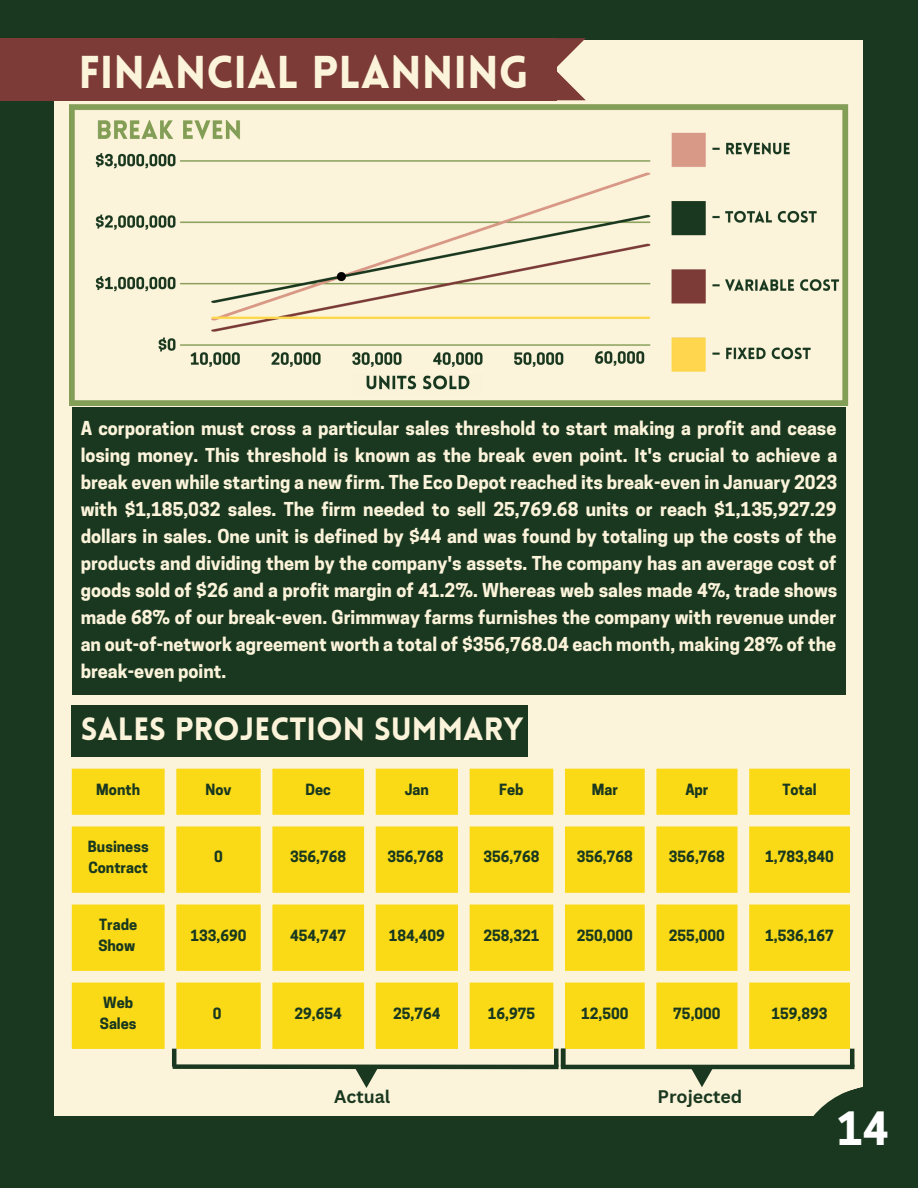
<style>
.page{position:relative;width:918px;height:1188px;background:#19381f}
.page>*{position:absolute;margin:0;border:0;box-sizing:border-box;transform-origin:0 0}
.t1{font:900 45px "Lovelo";color:#fbf3da}
.t2{font:700 43.05px "Cooper Hewitt";color:#fff}
.t3{font:900 31.5px "Lovelo";color:#fbf3da}
.t4{font:700 18px/27px "Cooper Hewitt";color:#fbf3da;text-align:justify}
.t5{font:700 17.7px "Canva Sans";color:#19381f}
.t6{font:700 14.55px/20.2px "Cooper Hewitt";color:#19381f}
</style>
<div class="page">
<div style="left:54px;top:40px;width:809px;height:1076px;background:#fbf3da"></div>
<div style="left:0;top:38px;width:556px;height:62px;background:#7c3b37"></div>
<svg style="left:556px;top:38px;width:30px;height:62px"></svg>
<svg style="left:72px;top:769px;width:778px;height:280px;fill:#fada17"></svg>
<hr style="left:172px;top:1049px;width:4px;height:18px;background:#19381f">
<div style="left:173px;top:1064px;width:386px;height:5px;background:#19381f"></div>
<svg style="left:355px;top:1069px;width:23px;height:19px"></svg>
<hr style="left:561px;top:1065px;width:293px;height:4px;background:#19381f">
<svg style="left:690px;top:1069px;width:24px;height:18px"></svg>
<hr style="left:850px;top:1049px;width:4px;height:18px;background:#19381f">
<svg style="left:813px;top:1087px;width:50px;height:29px"></svg>
<div style="left:72px;top:407px;width:774px;height:288px;background:#19381f"></div>
<img style="left:70px;top:105px;width:778px;height:300px">
<hr style="left:561px;top:1049px;width:4px;height:18px;background:#19381f">
<div style="left:554px;top:1049px;width:5px;height:18px;background:#19381f"></div>
<div style="left:72px;top:705px;width:456px;height:51px;background:#19381f"></div>
<h1 class="t1" style="left:79px;top:54px;width:452px">FINANCIAL PLANNING</h1>
<p class="t4" style="left:81px;top:417px;width:758px">A corporation must cross a particular sales threshold to start making a profit and cease losing money. This threshold is known as the break even point. It's crucial to achieve a break even while starting a new firm. The Eco Depot reached its break-even in January 2023 with $1,185,032 sales. The firm needed to sell 25,769.68 units or reach $1,135,927.29 dollars in sales. One unit is defined by $44 and was found by totaling up the costs of the products and dividing them by the company's assets. The company has an average cost of goods sold of $26 and a profit margin of 41.2%. Whereas web sales made 4%, trade shows made 68% of our break-even. Grimmway farms furnishes the company with revenue under an out-of-network agreement worth a total of $356,768.04 each month, making 28% of the break-even point.</p>
<h3 class="t3" style="left:81px;top:717px;width:444px">SALES PROJECTION SUMMARY</h3>
<p class="t6" style="left:96px;top:781px;width:45px">Month</p>
<p class="t6" style="left:206px;top:781px;width:27px">Nov</p>
<p class="t6" style="left:306px;top:781px;width:27px">Dec</p>
<p class="t6" style="left:405px;top:781px;width:26px">Jan</p>
<p class="t6" style="left:499px;top:781px;width:26px">Feb</p>
<p class="t6" style="left:592px;top:781px;width:28px">Mar</p>
<p class="t6" style="left:685px;top:781px;width:25px">Apr</p>
<p class="t6" style="left:782px;top:781px;width:36px">Total</p>
<p class="t6" style="left:88px;top:839px;width:62px">Business<br>Contract</p>
<p class="t6" style="left:214px;top:849px;width:10px">0</p>
<p class="t6" style="left:290px;top:849px;width:58px">356,768</p>
<p class="t6" style="left:387px;top:849px;width:58px">356,768</p>
<p class="t6" style="left:483px;top:849px;width:58px">356,768</p>
<p class="t6" style="left:577px;top:849px;width:58px">356,768</p>
<p class="t6" style="left:669px;top:849px;width:58px">356,768</p>
<p class="t6" style="left:765px;top:849px;width:70px">1,783,840</p>
<p class="t6" style="left:98px;top:917px;width:40px">Trade<br>Show</p>
<p class="t6" style="left:190px;top:927px;width:58px">133,690</p>
<p class="t6" style="left:290px;top:927px;width:58px">454,747</p>
<p class="t6" style="left:389px;top:927px;width:58px">184,409</p>
<p class="t6" style="left:483px;top:927px;width:58px">258,321</p>
<p class="t6" style="left:577px;top:927px;width:58px">250,000</p>
<p class="t6" style="left:669px;top:927px;width:58px">255,000</p>
<p class="t6" style="left:765px;top:927px;width:70px">1,536,167</p>
<p class="t6" style="left:100px;top:995px;width:38px">Web<br>Sales</p>
<p class="t6" style="left:213px;top:1005px;width:10px">0</p>
<p class="t6" style="left:295px;top:1005px;width:49px">29,654</p>
<p class="t6" style="left:393px;top:1005px;width:49px">25,764</p>
<p class="t6" style="left:488px;top:1005px;width:49px">16,975</p>
<p class="t6" style="left:581px;top:1005px;width:49px">12,500</p>
<p class="t6" style="left:673px;top:1005px;width:49px">75,000</p>
<p class="t6" style="left:772px;top:1005px;width:58px">159,893</p>
<p class="t5" style="left:334px;top:1084px;width:58px">Actual</p>
<p class="t5" style="left:658px;top:1084px;width:86px">Projected</p>
<h2 class="t2" style="left:837px;top:1112px;width:53px">14</h2>
</div>
